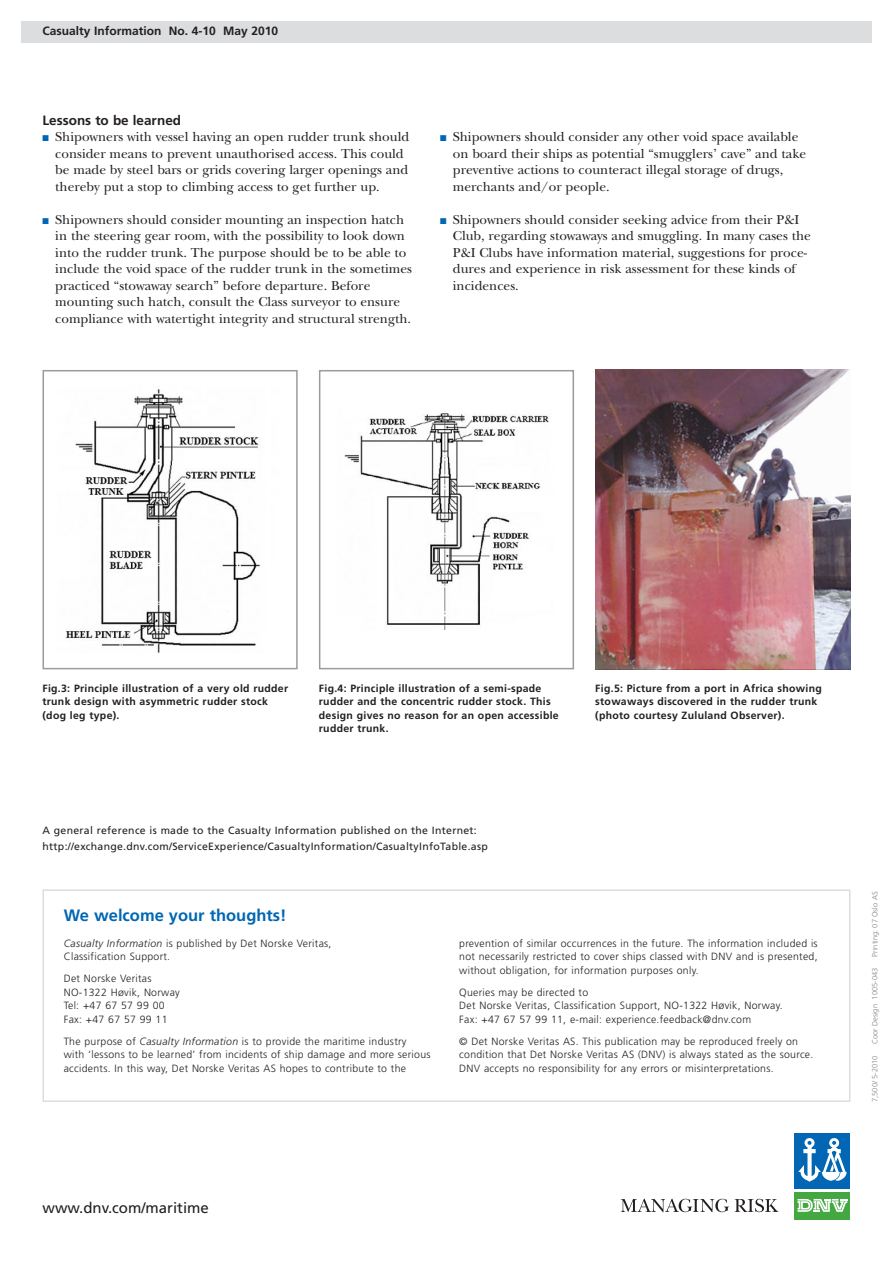
<style>
.page{position:relative;width:893px;height:1263px;background:#fff}
.page>*{position:absolute;margin:0;border:0;box-sizing:border-box;transform-origin:0 0}
.t1{font:700 16.5px "Frutiger";color:#0166b3}
.t2{font:15px "Frutiger";color:#231f20}
.t3{font:13.5px/16.5px "New Baskerville";color:#231f20}
.t4{font:700 13.5px "Frutiger";color:#231f20}
.t5{font:700 12px "Frutiger";color:#231f20}
.t6{font:300 10.5px/13.5px "Frutiger";letter-spacing:.03em;color:#231f20}
.t7{font:700 10.5px/13.5px "Frutiger";letter-spacing:.03em;color:#231f20}
.t8{font:10.5px/16.5px "Frutiger";letter-spacing:.03em;color:#231f20}
.t9{font:300 7.5px "Frutiger";color:#808285}
.s1{color:#0166b3}
.s2{font-style:italic}
</style>
<div class="page">
<svg style="left:621px;top:1199px;width:108px;height:13px"></svg>
<svg style="left:735px;top:1199px;width:43px;height:13px"></svg>
<div style="left:795px;top:1192px;width:55px;height:28px;background:#43a842"></div>
<div style="left:795px;top:1133px;width:55px;height:55px;background:#0166b3"></div>
<svg style="left:797px;top:1199px;width:50px;height:13px"></svg>
<svg style="left:798px;top:1138px;width:49px;height:44px"></svg>
<div style="left:43px;top:889px;width:807px;height:213px;border:2px solid #dcdddf"></div>
<div style="left:21px;top:21px;width:851px;height:22px;background:#dcdddf"></div>
<img style="left:65px;top:389px;width:195px;height:264px">
<div style="left:43px;top:370px;width:255px;height:299px;border:2px solid #999b9e"></div>
<img style="left:344px;top:413px;width:205px;height:216px">
<div style="left:319px;top:370px;width:255px;height:299px;border:2px solid #999b9e"></div>
<img style="left:595px;top:370px;width:255px;height:299px">
<p class="t5" style="left:43px;top:26px;width:237px">Casualty Information No. 4-10 May 2010</p>
<p class="t4" style="left:43px;top:114px;width:140px">Lessons to be learned</p>
<p class="t3" style="left:55px;top:130px;width:355px;text-indent:-13px"><span class="s1">■</span> Shipowners with vessel having an open rudder trunk should consider means to prevent unauthorised access. This could be made by steel bars or grids covering larger openings and thereby put a stop to climbing access to get further up.</p>
<p class="t3" style="left:55px;top:212px;width:358px;text-indent:-13px"><span class="s1">■</span> Shipowners should consider mounting an inspection hatch in the steering gear room, with the possibility to look down into the rudder trunk. The purpose should be to be able to include the void space of the rudder trunk in the sometimes practiced “stowaway search” before departure. Before mounting such hatch, consult the Class surveyor to ensure compliance with watertight integrity and structural strength.</p>
<p class="t3" style="left:453px;top:130px;width:355px;text-indent:-13px"><span class="s1">■</span> Shipowners should consider any other void space available on board their ships as potential “smugglers’ cave” and take preventive actions to counteract illegal storage of drugs, merchants and/or people.</p>
<p class="t3" style="left:453px;top:212px;width:360px;text-indent:-13px"><span class="s1">■</span> Shipowners should consider seeking advice from their P&amp;I Club, regarding stowaways and smuggling. In many cases the P&amp;I Clubs have information material, suggestions for proce&shy;dures and experience in risk assessment for these kinds of incidences.</p>
<p class="t7" style="left:43px;top:682px;width:247px">Fig.3: Principle illustration of a very old rudder trunk design with asymmetric rudder stock (dog leg type).</p>
<p class="t7" style="left:319px;top:682px;width:241px">Fig.4: Principle illustration of a semi-spade rudder and the concentric rudder stock. This design gives no reason for an open accessible rudder trunk.</p>
<p class="t7" style="left:595px;top:682px;width:228px">Fig.5: Picture from a port in Africa showing stowaways discovered in the rudder trunk (photo courtesy Zululand Observer).</p>
<p class="t8" style="left:43px;top:823px;width:447px">A general reference is made to the Casualty Information published on the Internet: http://exchange.dnv.com/ServiceExperience/CasualtyInformation/CasualtyInfoTable.asp</p>
<p class="t1" style="left:64px;top:908px;width:224px">We welcome your thoughts!</p>
<p class="t6" style="left:64px;top:937px;width:269px"><span class="s2">Casualty Information</span> is published by Det Norske Veritas,<br>Classification Support.</p>
<p class="t6" style="left:64px;top:973px;width:118px">Det Norske Veritas<br>NO-1322 Høvik, Norway<br>Tel: +47 67 57 99 00<br>Fax: +47 67 57 99 11</p>
<p class="t6" style="left:64px;top:1035px;width:368px">The purpose of <span class="s2">Casualty Information</span> is to provide the maritime industry<br>with ‘lessons to be learned’ from incidents of ship damage and more serious accidents. In this way, Det Norske Veritas AS hopes to contribute to the</p>
<p class="t6" style="left:459px;top:937px;width:360px;text-align:justify">prevention of similar occurrences in the future. The information included is not necessarily restricted to cover ships classed with DNV and is presented, without obligation, for information purposes only.</p>
<p class="t6" style="left:459px;top:986px;width:325px">Queries may be directed to<br>Det Norske Veritas, Classification Support, NO-1322 Høvik, Norway.<br>Fax: +47 67 57 99 11, e-mail: experience.feedback@dnv.com</p>
<p class="t6" style="left:459px;top:1035px;width:356px">© Det Norske Veritas AS. This publication may be reproduced freely on condition that Det Norske Veritas AS (DNV) is always stated as the source.<br>DNV accepts no responsibility for any errors or misinterpretations.</p>
<p class="t2" style="left:43px;top:1201px;width:168px">www.dnv.com/maritime</p>
<p class="t9" style="left:872px;top:956px;width:66px;rotate:-90deg">Printing: 07 Oslo AS</p>
<p class="t9" style="left:872px;top:1044px;width:78px;rotate:-90deg">Coor Design 1005-043</p>
<p class="t9" style="left:872px;top:1102px;width:48px;rotate:-90deg">7,500/ 5-2010</p>
</div>
